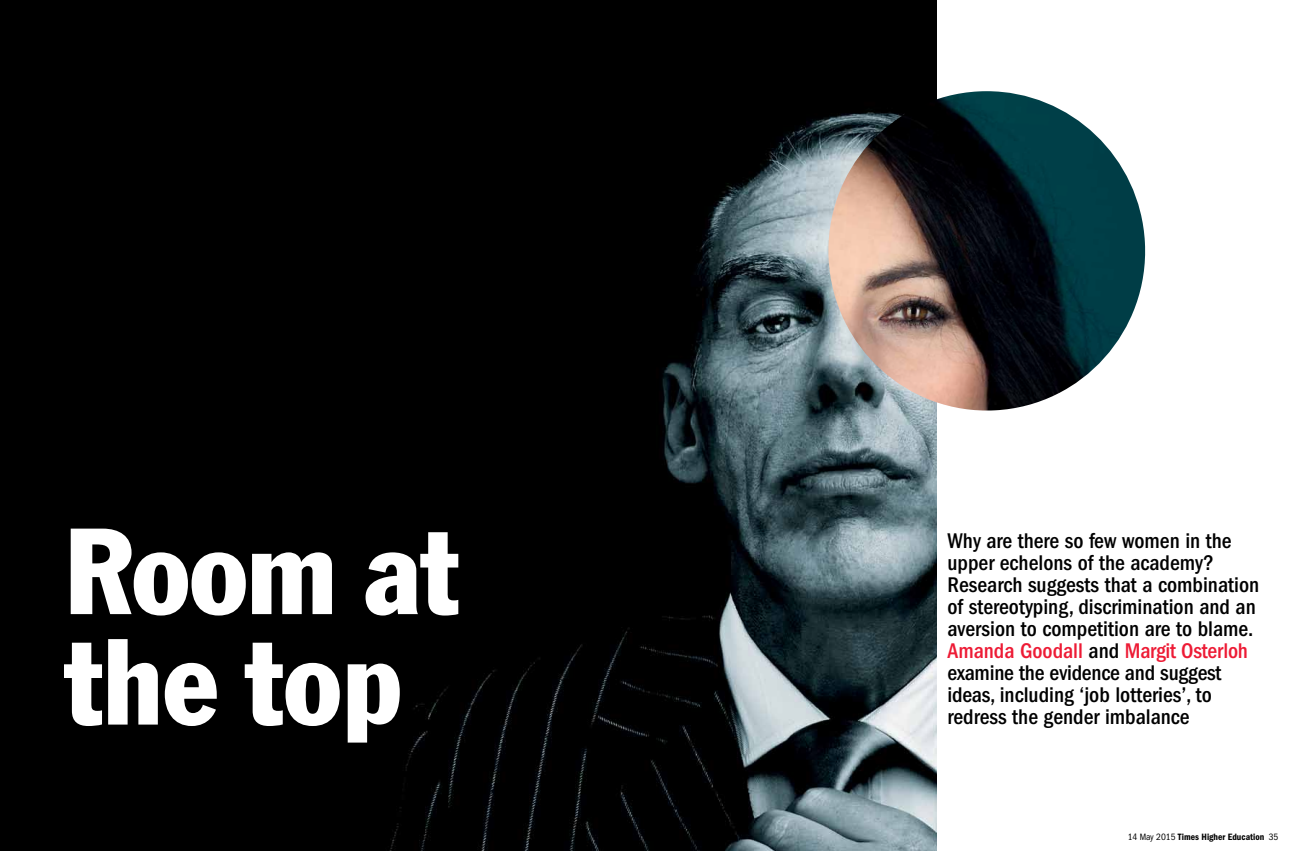
<style>
.page{position:relative;width:1304px;height:851px;background:#fff}
.page>*{position:absolute;margin:0;border:0;box-sizing:border-box;transform-origin:0 0}
.t1{font:condensed 120px/110.4px "Franklin Gothic";color:#fff}
.t2{font:500 condensed 22px/22px "Franklin Gothic LT";color:#000}
.t3{font:600 condensed 9.5px "Franklin Gothic LT";color:#000}
.s1{color:#ed1b35}
.s2{font-weight:400}
</style>
<div class="page">
<img style="left:0;top:0;width:936px;height:850px">
<img style="left:824px;top:91px;width:322px;height:324px">
<h1 class="t1" style="left:65px;top:514px;width:396px">Room at the top</h1>
<p class="t2" style="left:947px;top:530px;width:313px">Why are there so few women in the upper echelons of the academy?<br>Research suggests that a combination of stereotyping, discrimination and an aversion to competition are to blame.<br><span class="s1">Amanda Goodall</span> and <span class="s1">Margit Osterloh </span>examine the evidence and suggest ideas, including ‘job lotteries’, to redress the gender imbalance</p>
<p class="t3" style="left:1128px;top:831px;width:152px"><span class="s2">14 May 2015</span> Times Higher Education <span class="s2">35</span></p>
</div>
